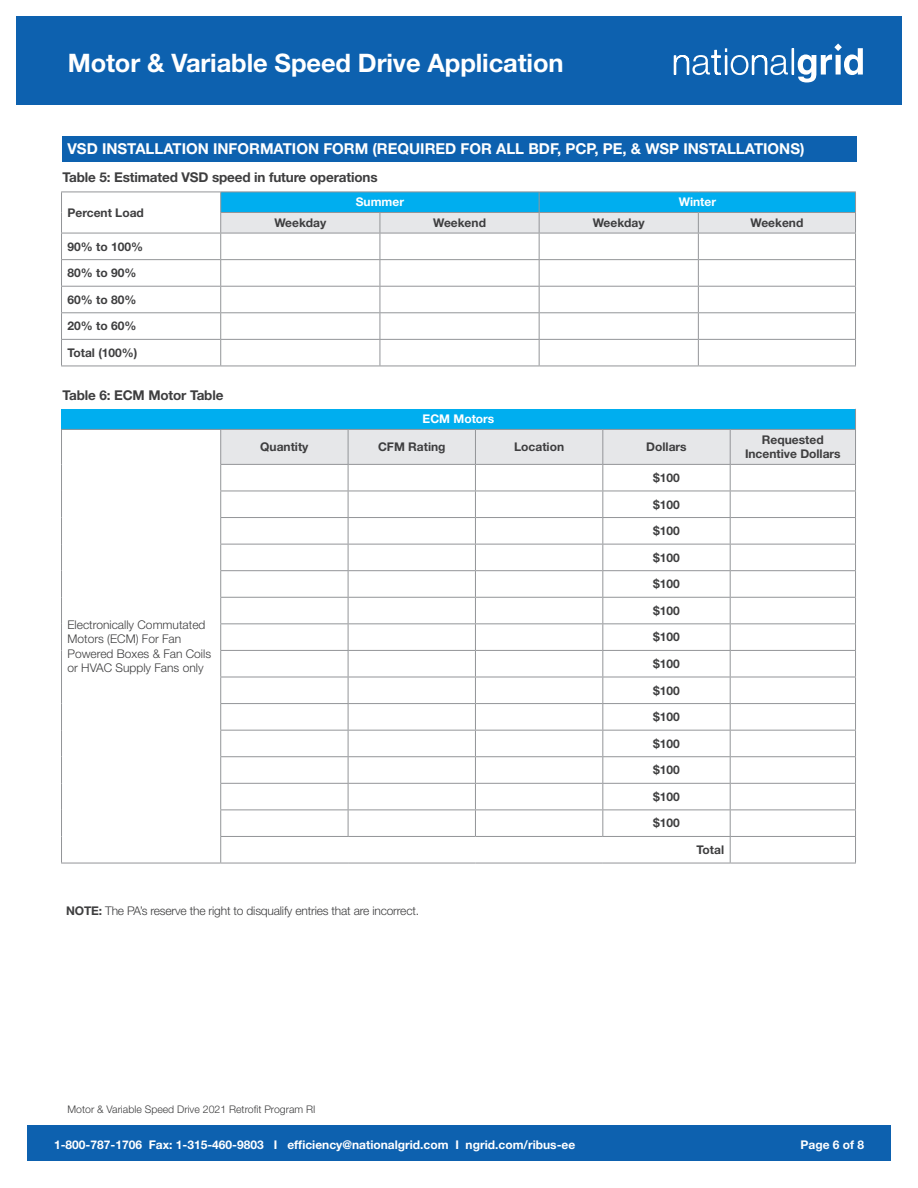
<style>
.page{position:relative;width:918px;height:1188px;background:#fff}
.page>*{position:absolute;margin:0;border:0;box-sizing:border-box;transform-origin:0 0}
.t1{font:700 25.5px "Helvetica Neue LT Std";letter-spacing:-.005em;color:#fff}
.t2{font:700 15px "Helvetica Neue LT Std";color:#fff}
.t3{font:700 13.5px "Helvetica Neue LT Std";letter-spacing:-.01em;color:#3e3e3f}
.t4{font:700 12px/14.4px "Helvetica Neue LT Std";color:#3e3e3f;text-align:center}
.t5{font:300 12px/14.4px "Helvetica Neue LT Std";color:#3e3e3f}
.t6{font:700 12px "Helvetica Neue LT Std";color:#fff}
.t7{font:300 10.5px "Helvetica Neue LT Std";color:#3e3e3f}
.s1{font-weight:700}
</style>
<div class="page">
<div style="left:16px;top:16px;width:886px;height:88px;background:#0d61af"></div>
<svg style="left:674px;top:44px;width:189px;height:39px"></svg>
<div style="left:27px;top:1125px;width:864px;height:36px;background:#0d61af"></div>
<div style="left:62px;top:136px;width:795px;height:25px;background:#0d61af"></div>
<hr style="left:61px;top:259px;width:160px;height:1px;background:#939598">
<hr style="left:61px;top:286px;width:160px;height:1px;background:#939598">
<hr style="left:61px;top:312px;width:160px;height:1px;background:#939598">
<hr style="left:61px;top:339px;width:160px;height:1px;background:#939598">
<svg style="left:220px;top:192px;width:636px;height:174px"></svg>
<hr style="left:61px;top:366px;width:160px;height:1px;background:#939598">
<hr style="left:221px;top:366px;width:159px;height:1px;background:#939598">
<hr style="left:380px;top:366px;width:159px;height:1px;background:#939598">
<hr style="left:539px;top:366px;width:159px;height:1px;background:#939598">
<hr style="left:698px;top:366px;width:158px;height:1px;background:#939598">
<hr style="left:61px;top:192px;width:160px;height:1px;background:#939598">
<svg style="left:61px;top:192px;width:1px;height:174px"></svg>
<hr style="left:61px;top:233px;width:160px;height:1px;background:#939598">
<div style="left:62px;top:409px;width:794px;height:20px;background:#00aeef"></div>
<hr style="left:61px;top:429px;width:160px;height:1px;background:#939598">
<svg style="left:220px;top:409px;width:636px;height:454px"></svg>
<hr style="left:61px;top:863px;width:160px;height:1px;background:#939598">
<hr style="left:221px;top:863px;width:127px;height:1px;background:#939598">
<hr style="left:348px;top:863px;width:127px;height:1px;background:#939598">
<hr style="left:475px;top:863px;width:128px;height:1px;background:#939598">
<hr style="left:603px;top:863px;width:127px;height:1px;background:#939598">
<hr style="left:730px;top:863px;width:126px;height:1px;background:#939598">
<hr style="left:61px;top:430px;width:1px;height:34px;background:#939598">
<svg style="left:61px;top:464px;width:1px;height:399px"></svg>
<h1 class="t1" style="left:68px;top:47px;width:497px">Motor &amp; Variable Speed Drive Application</h1>
<p class="t2" style="left:68px;top:139px;width:739px">VSD INSTALLATION INFORMATION FORM (REQUIRED FOR ALL BDF, PCP, PE, &amp; WSP INSTALLATIONS)</p>
<p class="t3" style="left:63px;top:169px;width:316px">Table 5: Estimated VSD speed in future operations</p>
<p class="t4" style="left:68px;top:205px;width:78px">Percent Load</p>
<p class="t4" style="left:68px;top:239px;width:77px">90% to 100%</p>
<p class="t4" style="left:68px;top:265px;width:70px">80% to 90%</p>
<p class="t4" style="left:68px;top:292px;width:70px">60% to 80%</p>
<p class="t4" style="left:68px;top:319px;width:70px">20% to 60%</p>
<p class="t4" style="left:68px;top:345px;width:71px">Total (100%)</p>
<p class="t3" style="left:63px;top:386px;width:162px">Table 6: ECM Motor Table</p>
<p class="t5" style="left:68px;top:617px;width:145px">Electronically Commutated<br>Motors (ECM) For Fan<br>Powered Boxes &amp; Fan Coils or HVAC Supply Fans only</p>
<p class="t6" style="left:356px;top:195px;width:50px">Summer</p>
<p class="t6" style="left:679px;top:195px;width:39px">Winter</p>
<p class="t4" style="left:274px;top:215px;width:53px">Weekday</p>
<p class="t4" style="left:433px;top:215px;width:54px">Weekend</p>
<p class="t4" style="left:593px;top:215px;width:53px">Weekday</p>
<p class="t4" style="left:751px;top:215px;width:54px">Weekend</p>
<p class="t6" style="left:423px;top:412px;width:73px">ECM Motors</p>
<p class="t4" style="left:260px;top:439px;width:50px">Quantity</p>
<p class="t4" style="left:378px;top:439px;width:69px">CFM Rating</p>
<p class="t4" style="left:514px;top:439px;width:51px">Location</p>
<p class="t4" style="left:646px;top:439px;width:42px">Dollars</p>
<p class="t4" style="left:745px;top:432px;width:97px">Requested<br>Incentive Dollars</p>
<p class="t4" style="left:653px;top:470px;width:28px">$100</p>
<p class="t4" style="left:653px;top:497px;width:28px">$100</p>
<p class="t4" style="left:653px;top:523px;width:28px">$100</p>
<p class="t4" style="left:653px;top:550px;width:28px">$100</p>
<p class="t4" style="left:653px;top:577px;width:28px">$100</p>
<p class="t4" style="left:653px;top:603px;width:28px">$100</p>
<p class="t4" style="left:653px;top:630px;width:28px">$100</p>
<p class="t4" style="left:653px;top:656px;width:28px">$100</p>
<p class="t4" style="left:653px;top:683px;width:28px">$100</p>
<p class="t4" style="left:653px;top:709px;width:28px">$100</p>
<p class="t4" style="left:653px;top:736px;width:28px">$100</p>
<p class="t4" style="left:653px;top:763px;width:28px">$100</p>
<p class="t4" style="left:653px;top:789px;width:28px">$100</p>
<p class="t4" style="left:653px;top:816px;width:28px">$100</p>
<p class="t4" style="left:697px;top:842px;width:29px">Total</p>
<p class="t5" style="left:66px;top:903px;width:354px"><span class="s1">NOTE:</span> The PA’s reserve the right to disqualify entries that are incorrect.</p>
<p class="t7" style="left:68px;top:1103px;width:250px">Motor &amp; Variable Speed Drive 2021 Retrofit Program RI</p>
<p class="t6" style="left:54px;top:1137px;width:523px">1-800-787-1706 Fax: 1-315-460-9803 I efficiency@nationalgrid.com I ngrid.com/ribus-ee</p>
<p class="t6" style="left:800px;top:1137px;width:65px">Page 6 of 8</p>
</div>
